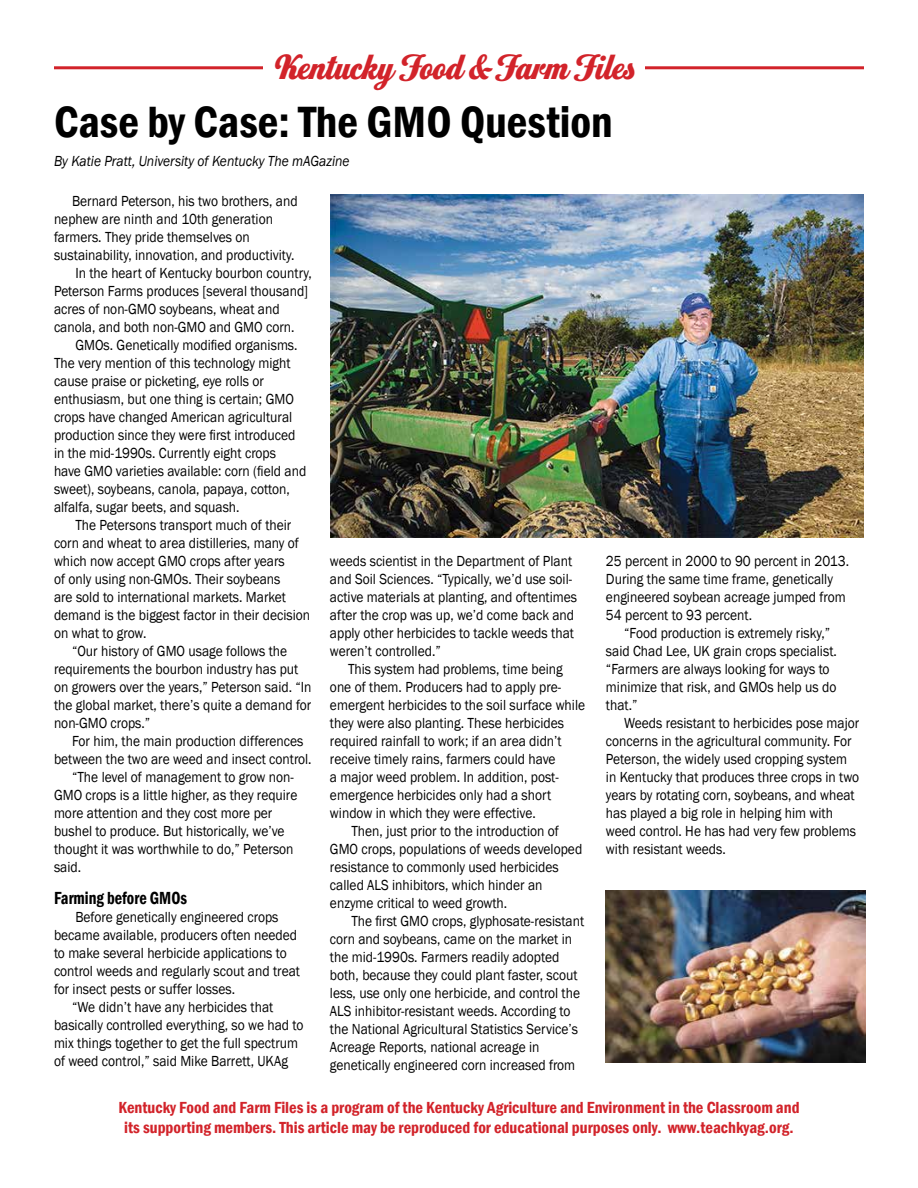
<style>
.page{position:relative;width:918px;height:1188px;background:#fff}
.page>*{position:absolute;margin:0;border:0;box-sizing:border-box;transform-origin:0 0}
.t1{font:600 condensed 45px "Franklin Gothic";color:#000}
.t2{font:36px "Home Run Script";color:#d2232a}
.t3{font:600 condensed 18px "Franklin Gothic";color:#000;scale:.9 1}
.t4{font:600 condensed 16.5px/19.8px "Franklin Gothic";color:#d2232a;text-align:center}
.t5{font:15px/18px "Franklin Gothic";color:#000;scale:.9 1}
.t6{font:italic 15px "Franklin Gothic";color:#000;scale:.9 1}
</style>
<div class="page">
<img style="left:330px;top:194px;width:534px;height:344px">
<hr style="left:54px;top:66px;width:810px;height:3px;background:#d2232a">
<div style="left:263px;top:44px;width:381px;height:54px;background:#fff"></div>
<img style="left:606px;top:890px;width:259px;height:173px">
<h2 class="t2" style="left:277px;top:51px;width:361px">Kentucky Food &amp; Farm Files</h2>
<h1 class="t1" style="left:54px;top:92px;width:560px">Case by Case: The GMO Question</h1>
<p class="t6" style="left:54px;top:152px;width:330px">By Katie Pratt, University of Kentucky The mAGazine</p>
<p class="t5" style="left:72px;top:192px;width:252px">Bernard Peterson, his two brothers, and</p>
<p class="t5" style="left:54px;top:210px;width:245px">nephew are ninth and 10th generation</p>
<p class="t5" style="left:54px;top:228px;width:219px">farmers. They pride themselves on</p>
<p class="t5" style="left:54px;top:246px;width:269px">sustainability, innovation, and productivity.</p>
<p class="t5" style="left:75px;top:264px;width:264px">In the heart of Kentucky bourbon country,</p>
<p class="t5" style="left:54px;top:282px;width:284px">Peterson Farms produces [several thousand]</p>
<p class="t5" style="left:54px;top:300px;width:252px">acres of non-GMO soybeans, wheat and</p>
<p class="t5" style="left:54px;top:318px;width:269px">canola, and both non-GMO and GMO corn.</p>
<p class="t5" style="left:75px;top:336px;width:248px">GMOs. Genetically modified organisms.</p>
<p class="t5" style="left:54px;top:354px;width:264px">The very mention of this technology might</p>
<p class="t5" style="left:54px;top:372px;width:235px">cause praise or picketing, eye rolls or</p>
<p class="t5" style="left:54px;top:390px;width:268px">enthusiasm, but one thing is certain; GMO</p>
<p class="t5" style="left:54px;top:408px;width:266px">crops have changed American agricultural</p>
<p class="t5" style="left:54px;top:426px;width:270px">production since they were first introduced</p>
<p class="t5" style="left:54px;top:444px;width:248px">in the mid-1990s. Currently eight crops</p>
<p class="t5" style="left:54px;top:462px;width:282px">have GMO varieties available: corn (field and</p>
<p class="t5" style="left:54px;top:480px;width:264px">sweet), soybeans, canola, papaya, cotton,</p>
<p class="t5" style="left:54px;top:498px;width:208px">alfalfa, sugar beets, and squash.</p>
<p class="t5" style="left:75px;top:516px;width:241px">The Petersons transport much of their</p>
<p class="t5" style="left:54px;top:534px;width:274px">corn and wheat to area distilleries, many of</p>
<p class="t5" style="left:54px;top:552px;width:258px">which now accept GMO crops after years</p>
<p class="t5" style="left:54px;top:570px;width:253px">of only using non-GMOs. Their soybeans</p>
<p class="t5" style="left:54px;top:588px;width:259px">are sold to international markets. Market</p>
<p class="t5" style="left:54px;top:606px;width:286px">demand is the biggest factor in their decision</p>
<p class="t5" style="left:54px;top:624px;width:104px">on what to grow.</p>
<p class="t5" style="left:72px;top:642px;width:241px">“Our history of GMO usage follows the</p>
<p class="t5" style="left:54px;top:660px;width:273px">requirements the bourbon industry has put</p>
<p class="t5" style="left:54px;top:678px;width:288px">on growers over the years,” Peterson said. “In</p>
<p class="t5" style="left:54px;top:696px;width:287px">the global market, there’s quite a demand for</p>
<p class="t5" style="left:54px;top:714px;width:109px">non-GMO crops.”</p>
<p class="t5" style="left:72px;top:732px;width:259px">For him, the main production differences</p>
<p class="t5" style="left:54px;top:750px;width:288px">between the two are weed and insect control.</p>
<p class="t5" style="left:72px;top:768px;width:248px">“The level of management to grow non-</p>
<p class="t5" style="left:54px;top:786px;width:272px">GMO crops is a little higher, as they require</p>
<p class="t5" style="left:54px;top:804px;width:244px">more attention and they cost more per</p>
<p class="t5" style="left:54px;top:822px;width:258px">bushel to produce. But historically, we’ve</p>
<p class="t5" style="left:54px;top:840px;width:268px">thought it was worthwhile to do,” Peterson</p>
<p class="t5" style="left:54px;top:858px;width:32px">said.</p>
<p class="t3" style="left:54px;top:886px;width:149px">Farming before GMOs</p>
<p class="t5" style="left:75px;top:908px;width:227px">Before genetically engineered crops</p>
<p class="t5" style="left:54px;top:926px;width:272px">became available, producers often needed</p>
<p class="t5" style="left:54px;top:944px;width:260px">to make several herbicide applications to</p>
<p class="t5" style="left:54px;top:962px;width:275px">control weeds and regularly scout and treat</p>
<p class="t5" style="left:54px;top:980px;width:203px">for insect pests or suffer losses.</p>
<p class="t5" style="left:72px;top:998px;width:225px">“We didn’t have any herbicides that</p>
<p class="t5" style="left:54px;top:1016px;width:279px">basically controlled everything, so we had to</p>
<p class="t5" style="left:54px;top:1034px;width:273px">mix things together to get the full spectrum</p>
<p class="t5" style="left:54px;top:1052px;width:262px">of weed control,” said Mike Barrett, UKAg</p>
<p class="t5" style="left:330px;top:552px;width:276px">weeds scientist in the Department of Plant and Soil Sciences. “Typically, we’d use soil&shy;active materials at planting, and oftentimes after the crop was up, we’d come back and apply other herbicides to tackle weeds that weren’t controlled.”</p>
<p class="t5" style="left:348px;top:660px;width:240px">This system had problems, time being</p>
<p class="t5" style="left:330px;top:678px;width:259px">one of them. Producers had to apply pre-</p>
<p class="t5" style="left:330px;top:696px;width:285px">emergent herbicides to the soil surface while</p>
<p class="t5" style="left:330px;top:714px;width:262px">they were also planting. These herbicides</p>
<p class="t5" style="left:330px;top:732px;width:259px">required rainfall to work; if an area didn’t</p>
<p class="t5" style="left:330px;top:750px;width:252px">receive timely rains, farmers could have</p>
<p class="t5" style="left:330px;top:768px;width:256px">a major weed problem. In addition, post-</p>
<p class="t5" style="left:330px;top:786px;width:247px">emergence herbicides only had a short</p>
<p class="t5" style="left:330px;top:804px;width:230px">window in which they were effective.</p>
<p class="t5" style="left:351px;top:822px;width:232px">Then, just prior to the introduction of</p>
<p class="t5" style="left:330px;top:840px;width:282px">GMO crops, populations of weeds developed</p>
<p class="t5" style="left:330px;top:858px;width:256px">resistance to commonly used herbicides</p>
<p class="t5" style="left:330px;top:876px;width:238px">called ALS inhibitors, which hinder an</p>
<p class="t5" style="left:330px;top:894px;width:199px">enzyme critical to weed growth.</p>
<p class="t5" style="left:351px;top:912px;width:260px">The first GMO crops, glyphosate-resistant</p>
<p class="t5" style="left:330px;top:930px;width:271px">corn and soybeans, came on the market in</p>
<p class="t5" style="left:330px;top:948px;width:256px">the mid-1990s. Farmers readily adopted</p>
<p class="t5" style="left:330px;top:966px;width:277px">both, because they could plant faster, scout</p>
<p class="t5" style="left:330px;top:984px;width:279px">less, use only one herbicide, and control the</p>
<p class="t5" style="left:330px;top:1002px;width:269px">ALS inhibitor-resistant weeds. According to</p>
<p class="t5" style="left:330px;top:1020px;width:277px">the National Agricultural Statistics Service’s</p>
<p class="t5" style="left:330px;top:1038px;width:234px">Acreage Reports, national acreage in</p>
<p class="t5" style="left:330px;top:1056px;width:274px">genetically engineered corn increased from</p>
<p class="t5" style="left:606px;top:552px;width:272px">25 percent in 2000 to 90 percent in 2013.<br>During the same time frame, genetically engineered soybean acreage jumped from 54 percent to 93 percent.</p>
<p class="t5" style="left:606px;top:624px;width:258px;text-indent:18px">“Food production is extremely risky,” said Chad Lee, UK grain crops specialist. “Farmers are always looking for ways to minimize that risk, and GMOs help us do that.”</p>
<p class="t5" style="left:606px;top:714px;width:283px;text-indent:18px">Weeds resistant to herbicides pose major concerns in the agricultural community. For Peterson, the widely used cropping system in Kentucky that produces three crops in two years by rotating corn, soybeans, and wheat has played a big role in helping him with weed control. He has had very few problems with resistant weeds.</p>
<p class="t4" style="left:118px;top:1098px;width:683px">Kentucky Food and Farm Files is a program of the Kentucky Agriculture and Environment in the Classroom and its supporting members. This article may be reproduced for educational purposes only. www.teachkyag.org.</p>
</div>
